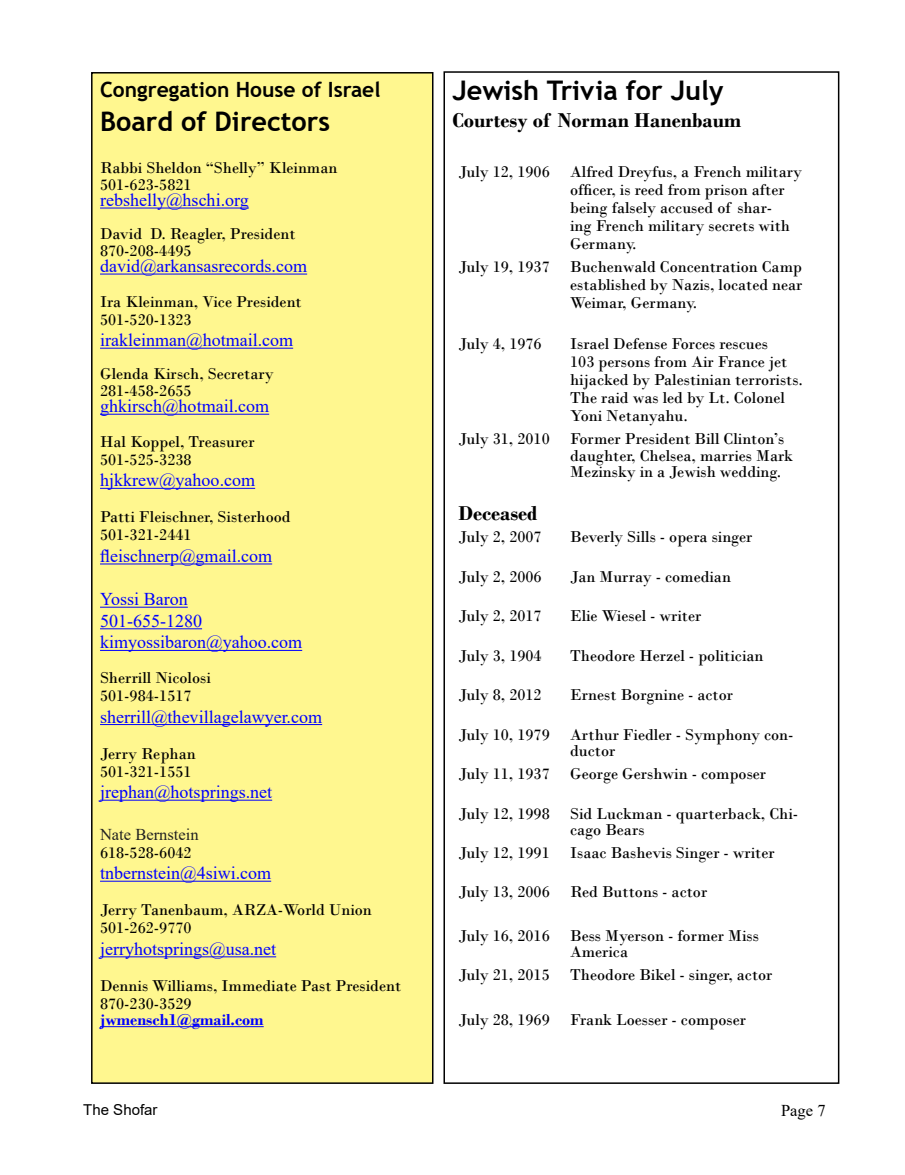
<style>
.page{position:relative;width:905px;height:1175px;background:#fff}
.page>*{position:absolute;margin:0;border:0;box-sizing:border-box;transform-origin:0 0}
.t1{font:700 27px "Trebuchet MS";color:#000}
.t2{font:700 21px "Bodoni";color:#000}
.t3{font:700 21px "Trebuchet MS";color:#000}
.t4{font:18px/21.6px "Times New Roman";color:#00f}
.t5{font:16.5px/18px "Bodoni";color:#000}
.t6{font:700 16.5px "Bodoni";color:#00f}
.t7{font:16.5px "Times New Roman";color:#222}
.t8{font:16.5px "Times New Roman";color:#000}
.t9{font:15px "Arial";color:#000}
</style>
<div class="page">
<div style="left:92px;top:73px;width:341px;height:1010px;background:#fff78f"></div>
<hr style="left:100px;top:208px;width:149px;height:1px;background:#00f">
<hr style="left:100px;top:274px;width:207px;height:1px;background:#00f">
<hr style="left:100px;top:348px;width:193px;height:1px;background:#00f">
<hr style="left:100px;top:414px;width:169px;height:1px;background:#00f">
<hr style="left:100px;top:488px;width:155px;height:1px;background:#00f">
<hr style="left:100px;top:563px;width:172px;height:1px;background:#00f">
<hr style="left:100px;top:607px;width:88px;height:1px;background:#00f">
<hr style="left:100px;top:628px;width:102px;height:1px;background:#00f">
<hr style="left:100px;top:650px;width:202px;height:1px;background:#00f">
<hr style="left:100px;top:724px;width:222px;height:1px;background:#00f">
<hr style="left:100px;top:799px;width:172px;height:1px;background:#00f">
<hr style="left:100px;top:880px;width:171px;height:1px;background:#00f">
<hr style="left:100px;top:956px;width:176px;height:1px;background:#00f">
<hr style="left:100px;top:1026px;width:164px;height:1px;background:#00f">
<div style="left:91px;top:72px;width:342px;height:1011px;border:2px solid #000"></div>
<div style="left:443px;top:71px;width:396px;height:1012px;border:2px solid #000"></div>
<p class="t3" style="left:100px;top:76px;width:282px">Congregation House of Israel</p>
<h1 class="t1" style="left:100px;top:105px;width:231px">Board of Directors</h1>
<p class="t5" style="left:100px;top:159px;width:239px;line-height:16.5px">Rabbi Sheldon “Shelly” Kleinman<br>501-623-5821</p>
<p class="t4" style="left:100px;top:189px;width:150px">rebshelly@hschi.org</p>
<p class="t5" style="left:100px;top:225px;width:197px;line-height:16.5px">David D. Reagler, President<br>870-208-4495</p>
<p class="t4" style="left:100px;top:255px;width:209px">david@arkansasrecords.com</p>
<p class="t5" style="left:100px;top:292px;width:203px">Ira Kleinman, Vice President<br>501-520-1323</p>
<p class="t4" style="left:100px;top:329px;width:195px">irakleinman@hotmail.com</p>
<p class="t5" style="left:100px;top:366px;width:175px;line-height:16.5px">Glenda Kirsch, Secretary<br>281-458-2655</p>
<p class="t4" style="left:100px;top:395px;width:171px">ghkirsch@hotmail.com</p>
<p class="t5" style="left:100px;top:432px;width:156px">Hal Koppel, Treasurer<br>501-525-3238</p>
<p class="t4" style="left:100px;top:469px;width:157px">hjkkrew@yahoo.com</p>
<p class="t5" style="left:100px;top:508px;width:192px">Patti Fleischner, Sisterhood<br>501-321-2441</p>
<p class="t4" style="left:100px;top:544px;width:174px">fleischnerp@gmail.com</p>
<p class="t4" style="left:100px;top:588px;width:204px">Yossi Baron<br>501-655-1280 kimyossibaron@yahoo.com</p>
<p class="t5" style="left:100px;top:668px;width:112px">Sherrill Nicolosi<br>501-984-1517</p>
<p class="t4" style="left:100px;top:705px;width:224px">sherrill@thevillagelawyer.com</p>
<p class="t5" style="left:100px;top:744px;width:97px">Jerry Rephan<br>501-321-1551</p>
<p class="t4" style="left:100px;top:780px;width:174px">jrephan@hotsprings.net</p>
<p class="t7" style="left:100px;top:822px;width:100px">Nate Bernstein</p>
<p class="t5" style="left:100px;top:843px;width:93px">618-528-6042</p>
<p class="t4" style="left:100px;top:861px;width:173px">tnbernstein@4siwi.com</p>
<p class="t5" style="left:100px;top:901px;width:273px">Jerry Tanenbaum, ARZA-World Union<br>501-262-9770</p>
<p class="t4" style="left:100px;top:937px;width:178px">jerryhotsprings@usa.net</p>
<p class="t5" style="left:100px;top:976px;width:303px">Dennis Williams, Immediate Past President<br>870-230-3529</p>
<p class="t6" style="left:100px;top:1010px;width:165px">jwmensch1@gmail.com</p>
<h1 class="t1" style="left:452px;top:74px;width:273px">Jewish Trivia for July</h1>
<p class="t2" style="left:452px;top:108px;width:290px">Courtesy of Norman Hanenbaum</p>
<p class="t5" style="left:570px;top:163px;width:233px;text-indent:-112px">July 12, 1906 Alfred Dreyfus, a French military officer, is reed from prison after being falsely accused of shar-<br>ing French military secrets with<br>Germany.</p>
<p class="t5" style="left:570px;top:258px;width:234px;text-align:justify;text-indent:-112px">July 19, 1937 Buchenwald Concentration Camp established by Nazis, located near Weimar, Germany.</p>
<p class="t5" style="left:458px;top:335px;width:85px">July 4, 1976</p>
<p class="t5" style="left:570px;top:335px;width:234px">Israel Defense Forces rescues<br>103 persons from Air France jet hijacked by Palestinian terrorists.<br>The raid was led by Lt. Colonel<br>Yoni Netanyahu.</p>
<p class="t5" style="left:570px;top:430px;width:224px;line-height:16.5px;text-indent:-112px">July 31, 2010 Former President Bill Clinton’s daughter, Chelsea, marries Mark<br>Mezinsky in a Jewish wedding.</p>
<p class="t2" style="left:458px;top:500px;width:80px">Deceased</p>
<p class="t5" style="left:458px;top:528px;width:85px">July 2, 2007</p>
<p class="t5" style="left:570px;top:528px;width:184px">Beverly Sills - opera singer</p>
<p class="t5" style="left:458px;top:567px;width:85px">July 2, 2006</p>
<p class="t5" style="left:570px;top:567px;width:162px">Jan Murray - comedian</p>
<p class="t5" style="left:458px;top:607px;width:85px">July 2, 2017</p>
<p class="t5" style="left:570px;top:607px;width:133px">Elie Wiesel - writer</p>
<p class="t5" style="left:458px;top:646px;width:85px">July 3, 1904</p>
<p class="t5" style="left:570px;top:646px;width:195px">Theodore Herzel - politician</p>
<p class="t5" style="left:458px;top:686px;width:85px">July 8, 2012</p>
<p class="t5" style="left:570px;top:686px;width:164px">Ernest Borgnine - actor</p>
<p class="t5" style="left:570px;top:726px;width:225px;line-height:16.5px;text-indent:-112px">July 10, 1979 Arthur Fiedler - Symphony con&shy;ductor</p>
<p class="t5" style="left:458px;top:764px;width:309px">July 11, 1937 George Gershwin - composer</p>
<p class="t5" style="left:570px;top:805px;width:229px;line-height:16.5px;text-indent:-112px">July 12, 1998 Sid Luckman - quarterback, Chi&shy;cago Bears</p>
<p class="t5" style="left:458px;top:843px;width:318px">July 12, 1991 Isaac Bashevis Singer - writer</p>
<p class="t5" style="left:458px;top:883px;width:250px">July 13, 2006 Red Buttons - actor</p>
<p class="t5" style="left:570px;top:927px;width:190px;line-height:16.5px;text-indent:-112px">July 16, 2016 Bess Myerson - former Miss<br>America</p>
<p class="t5" style="left:458px;top:965px;width:315px">July 21, 2015 Theodore Bikel - singer, actor</p>
<p class="t5" style="left:458px;top:1010px;width:289px">July 28, 1969 Frank Loesser - composer</p>
<p class="t9" style="left:83px;top:1099px;width:76px">The Shofar</p>
<p class="t8" style="left:781px;top:1098px;width:46px">Page 7</p>
</div>
